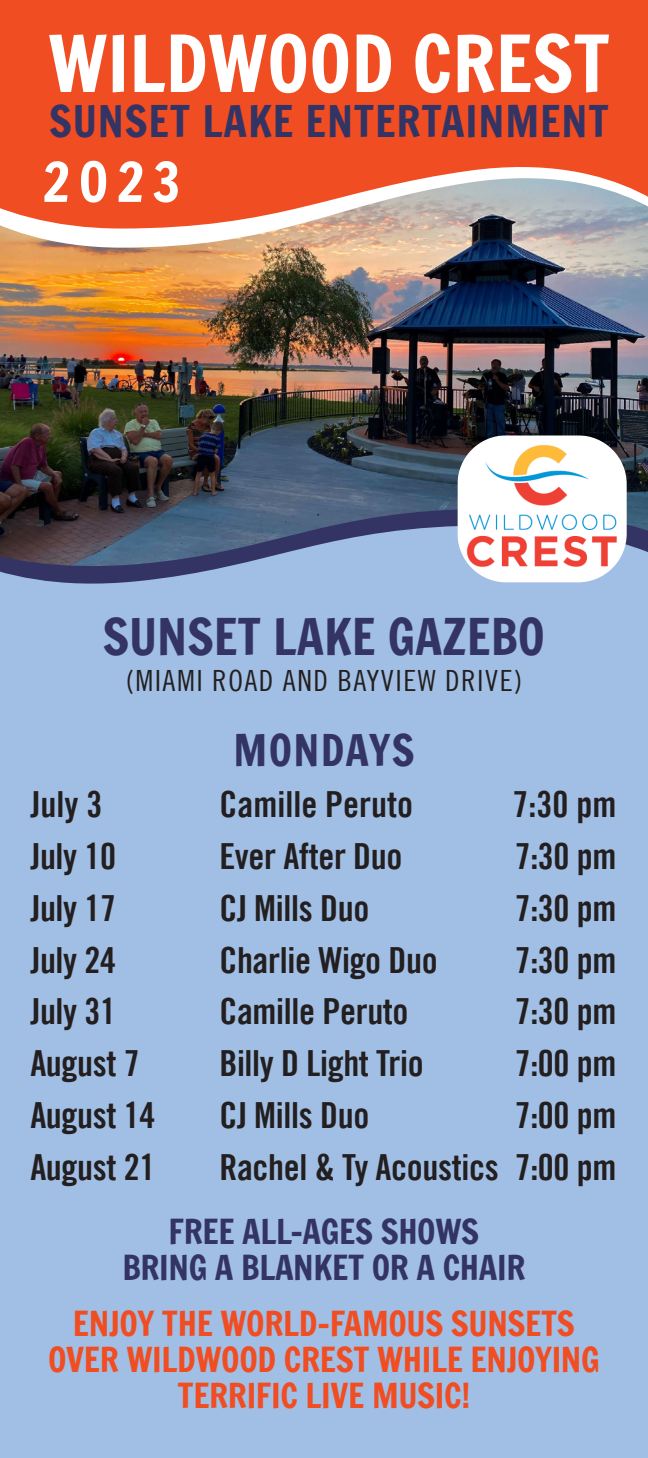
<style>
.page{position:relative;width:648px;height:1458px;background:#fff}
.page>*{position:absolute;margin:0;border:0;box-sizing:border-box;transform-origin:0 0}
.t1{font:76.73px "Francois One";color:#fff}
.t2{font:54.45px "Francois One";color:#fff}
.t3{font:49.5px "Francois One";color:#343464}
.t4{font:42.75px "Francois One";letter-spacing:.02em;color:#343464}
.t5{font:36px "Trade Gothic LT Bold Cond Twenty";letter-spacing:-.01em;color:#231f20}
.t6{font:33.75px/36px "Francois One";letter-spacing:-.01em;color:#f04d22;text-align:center}
.t7{font:33.75px/36px "Francois One";letter-spacing:-.01em;color:#343464;text-align:center}
.t8{font:29.25px "Trade Gothic LT Cond Eighteen";letter-spacing:.05em;color:#231f20}
</style>
<div class="page">
<img style="left:0;top:248px;width:648px;height:261px">
<img style="left:0;top:229px;width:648px;height:19px">
<svg style="left:0;top:0;width:648px;height:229px;background:#eb5d37"></svg>
<svg style="left:0;top:509px;width:648px;height:16px;background:#3d4961"></svg>
<div style="left:0;top:525px;width:648px;height:933px;background:#a1bfe4"></div>
<img style="left:458px;top:435px;width:169px;height:147px">
<p class="t1" style="left:48px;top:8px;width:563px">WILDWOOD CREST</p>
<p class="t4" style="left:49px;top:90px;width:561px">SUNSET LAKE ENTERTAINMENT</p>
<p class="t2" style="left:43px;top:143px;width:139px">2023</p>
<p class="t3" style="left:103px;top:601px;width:444px">SUNSET LAKE GAZEBO</p>
<p class="t8" style="left:126px;top:664px;width:398px">(MIAMI ROAD AND BAYVIEW DRIVE)</p>
<p class="t4" style="left:234px;top:719px;width:182px">MONDAYS</p>
<p class="t5" style="left:30px;top:783px;width:73px">July 3</p>
<p class="t5" style="left:219px;top:783px;width:195px">Camille Peruto</p>
<p class="t5" style="left:513px;top:783px;width:105px">7:30 pm</p>
<p class="t5" style="left:30px;top:834px;width:87px">July 10</p>
<p class="t5" style="left:219px;top:834px;width:185px">Ever After Duo</p>
<p class="t5" style="left:515px;top:834px;width:103px">7:30 pm</p>
<p class="t5" style="left:30px;top:886px;width:87px">July 17</p>
<p class="t5" style="left:219px;top:886px;width:151px">CJ Mills Duo</p>
<p class="t5" style="left:515px;top:886px;width:103px">7:30 pm</p>
<p class="t5" style="left:30px;top:938px;width:87px">July 24</p>
<p class="t5" style="left:219px;top:938px;width:220px">Charlie Wigo Duo</p>
<p class="t5" style="left:515px;top:938px;width:103px">7:30 pm</p>
<p class="t5" style="left:30px;top:990px;width:87px">July 31</p>
<p class="t5" style="left:219px;top:990px;width:191px">Camille Peruto</p>
<p class="t5" style="left:515px;top:990px;width:103px">7:30 pm</p>
<p class="t5" style="left:30px;top:1041px;width:111px">August 7</p>
<p class="t5" style="left:219px;top:1041px;width:206px">Billy D Light Trio</p>
<p class="t5" style="left:515px;top:1041px;width:103px">7:00 pm</p>
<p class="t5" style="left:30px;top:1093px;width:127px">August 14</p>
<p class="t5" style="left:219px;top:1093px;width:151px">CJ Mills Duo</p>
<p class="t5" style="left:515px;top:1093px;width:103px">7:00 pm</p>
<p class="t5" style="left:30px;top:1145px;width:127px">August 21</p>
<p class="t5" style="left:219px;top:1145px;width:399px">Rachel &amp; Ty Acoustics 7:00 pm</p>
<p class="t7" style="left:122px;top:1213px;width:405px">FREE ALL-AGES SHOWS<br>BRING A BLANKET OR A CHAIR</p>
<p class="t6" style="left:48px;top:1305px;width:553px">ENJOY THE WORLD-FAMOUS SUNSETS<br>OVER WILDWOOD CREST WHILE ENJOYING<br>TERRIFIC LIVE MUSIC!</p>
</div>
